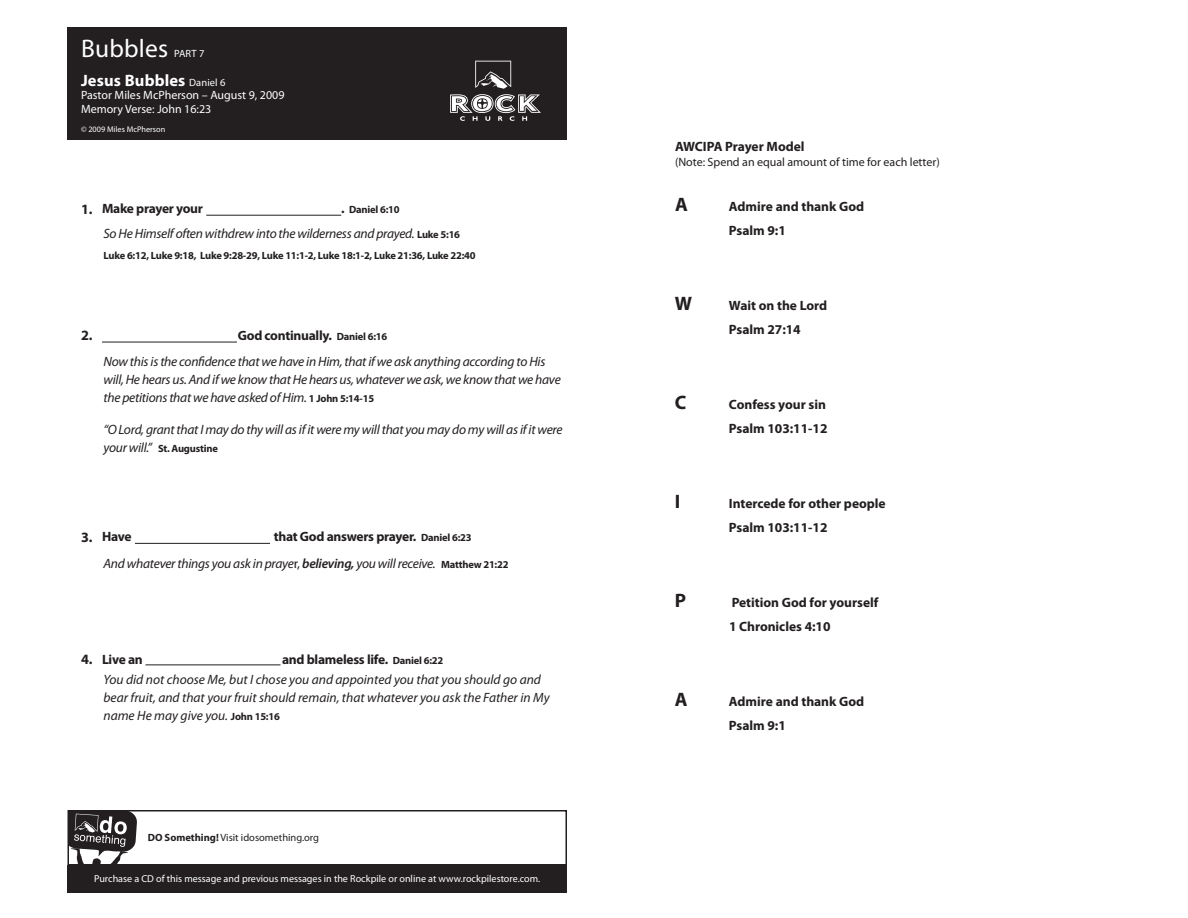
<style>
.page{position:relative;width:1188px;height:918px;background:#fff}
.page>*{position:absolute;margin:0;border:0;box-sizing:border-box;transform-origin:0 0}
.t1{font:25.5px "Myriad Pro";letter-spacing:.01em;color:#fff}
.t2{font:700 19.5px "Myriad Pro";color:#231f20}
.t3{font:700 16.5px "Myriad Pro";letter-spacing:.01em;color:#fff}
.t4{font:700 14.25px "Myriad Pro";color:#231f20}
.t5{font:italic 13.5px/18px "Myriad Pro";letter-spacing:-.02em;color:#231f20}
.t6{font:700 13.5px/24px "Myriad Pro";color:#231f20}
.t7{font:italic 13.5px/18px "Myriad Pro";color:#231f20}
.t8{font:700 13.5px "Myriad Pro";letter-spacing:-.02em;color:#231f20}
.t9{font:12px/13.5px "Myriad Pro";color:#fff}
.t10{font:12px "Myriad Pro";color:#231f20}
.t11{font:700 10.5px "Myriad Pro";letter-spacing:-.02em;color:#231f20}
.t12{font:10.5px "Myriad Pro";color:#231f20}
.t13{font:10.5px "Myriad Pro";color:#fff}
.t14{font:10.2px "Myriad Pro";color:#fff}
.t15{font:8.25px "Myriad Pro";color:#fff}
.s1{font-weight:400;font-size:10.5px}
.s2{font-size:13.5px}
.s3{font-weight:700;font-style:normal;font-size:10.5px}
.s4{font-size:10.5px}
.s5{font-weight:400;font-style:italic;font-size:13.5px}
.s6{font-style:normal}
.s7{font-weight:600}
.s8{font-weight:700}
</style>
<div class="page">
<svg style="left:71px;top:813px;width:66px;height:50px"></svg>
<div style="left:68px;top:810px;width:499px;height:56px;border:2px solid #231f20"></div>
<div style="left:68px;top:27px;width:499px;height:113px;background:#231f20"></div>
<svg style="left:450px;top:61px;width:91px;height:60px"></svg>
<div style="left:67px;top:865px;width:500px;height:27px;background:#231f20"></div>
<hr style="left:206px;top:215px;width:135px;height:1px;background:#231f20">
<hr style="left:102px;top:342px;width:135px;height:1px;background:#231f20">
<hr style="left:135px;top:543px;width:135px;height:1px;background:#231f20">
<hr style="left:146px;top:664px;width:134px;height:1px;background:#231f20">
<h1 class="t1" style="left:81px;top:33px;width:89px">Bubbles</h1>
<p class="t13" style="left:174px;top:47px;width:32px">PART 7</p>
<p class="t3" style="left:81px;top:70px;width:146px">Jesus Bubbles <span class="s1">Daniel 6</span></p>
<p class="t9" style="left:81px;top:88px;width:205px">Pastor Miles McPherson – August 9, 2009<br>Memory Verse: John 16:23</p>
<p class="t15" style="left:81px;top:124px;width:86px">© 2009 Miles McPherson</p>
<p class="t4" style="left:81px;top:200px;width:13px">1.</p>
<p class="t8" style="left:102px;top:200px;width:103px">Make prayer your</p>
<p class="t11" style="left:341px;top:203px;width:60px"><span class="s2">.</span> Daniel 6:10</p>
<p class="t5" style="left:104px;top:224px;width:358px">So He Himself often withdrew into the wilderness and prayed. <span class="s3">Luke 5:16</span></p>
<p class="t11" style="left:104px;top:249px;width:374px">Luke 6:12, Luke 9:18, Luke 9:28-29, Luke 11:1-2, Luke 18:1-2, Luke 21:36, Luke 22:40</p>
<p class="t4" style="left:81px;top:326px;width:13px">2.</p>
<p class="t8" style="left:238px;top:327px;width:151px">God continually. <span class="s4">Daniel 6:16</span></p>
<p class="t5" style="left:104px;top:353px;width:459px">Now this is the confidence that we have in Him, that if we ask anything according to His will, He hears us. And if we know that He hears us, whatever we ask, we know that we have the petitions that we have asked of Him. <span class="s3">1 John 5:14-15</span></p>
<p class="t5" style="left:104px;top:420px;width:461px">“O Lord, grant that I may do thy will as if it were my will that you may do my will as if it were</p>
<p class="t11" style="left:104px;top:442px;width:116px"><span class="s5">your will.”</span> St. Augustine</p>
<p class="t4" style="left:81px;top:528px;width:13px">3.</p>
<p class="t6" style="left:102px;top:524px;width:31px">Have</p>
<p class="t8" style="left:274px;top:528px;width:199px">that God answers prayer. <span class="s4">Daniel 6:23</span></p>
<p class="t5" style="left:104px;top:554px;width:407px">And whatever things you ask in praye<span class="s6">r,</span> <span class="s7">believing,</span> you will receive. <span class="s3">Matthew 21:22</span></p>
<p class="t4" style="left:81px;top:650px;width:13px">4.</p>
<p class="t6" style="left:102px;top:647px;width:42px">Live an</p>
<p class="t8" style="left:282px;top:650px;width:163px">and blameless life. <span class="s4">Daniel 6:22</span></p>
<p class="t7" style="left:104px;top:670px;width:448px">You did not choose Me, but I chose you and appointed you that you should go and bear fruit, and that your fruit should remain, that whatever you ask the Father in My name He may give you. <span class="s3">John 15:16</span></p>
<p class="t12" style="left:148px;top:831px;width:173px"><span class="s8">DO Something!</span> Visit idosomething.org</p>
<p class="t14" style="left:94px;top:873px;width:448px">Purchase a CD of this message and previous messages in the Rockpile or online at www.rockpilestore.com.</p>
<p class="t6" style="left:675px;top:134px;width:131px">AWCIPA Prayer Model</p>
<p class="t10" style="left:675px;top:155px;width:266px">(Note: Spend an equal amount of time for each letter)</p>
<h2 class="t2" style="left:675px;top:192px;width:14px">A</h2>
<p class="t6" style="left:729px;top:194px;width:137px">Admire and thank God<br>Psalm 9:1</p>
<h2 class="t2" style="left:675px;top:291px;width:19px">W</h2>
<p class="t6" style="left:729px;top:293px;width:100px">Wait on the Lord<br>Psalm 27:14</p>
<h2 class="t2" style="left:675px;top:390px;width:13px">C</h2>
<p class="t6" style="left:729px;top:392px;width:100px">Confess your sin<br>Psalm 103:11-12</p>
<h2 class="t2" style="left:675px;top:489px;width:7px">I</h2>
<p class="t6" style="left:729px;top:491px;width:158px">Intercede for other people<br>Psalm 103:11-12</p>
<h2 class="t2" style="left:675px;top:588px;width:13px">P</h2>
<p class="t6" style="left:729px;top:590px;width:151px">Petition God for yourself<br>1 Chronicles 4:10</p>
<h2 class="t2" style="left:675px;top:687px;width:14px">A</h2>
<p class="t6" style="left:729px;top:689px;width:137px">Admire and thank God<br>Psalm 9:1</p>
</div>
